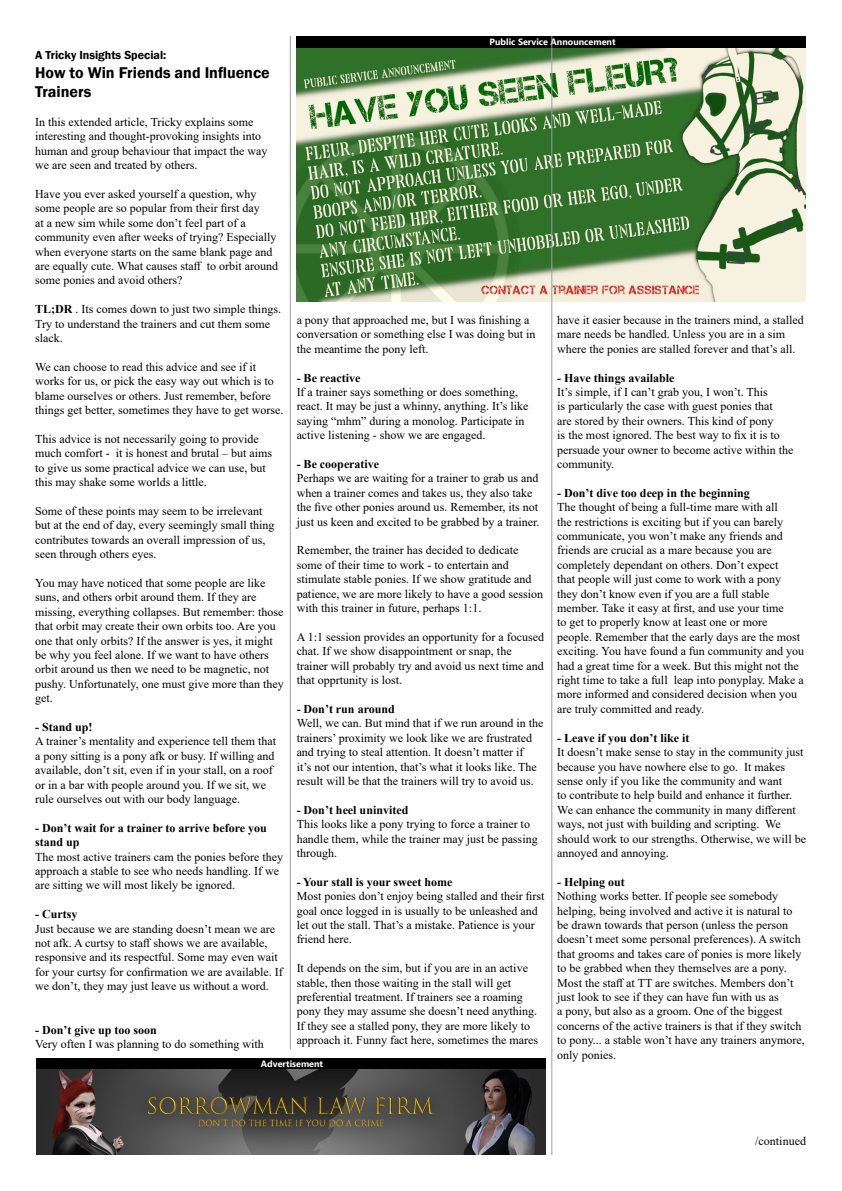
<style>
.page{position:relative;width:842px;height:1191px;background:#fff}
.page>*{position:absolute;margin:0;border:0;box-sizing:border-box;transform-origin:0 0}
.t1{font:600 16px/19.2px "Franklin Gothic";color:#000}
.t2{font:12px/14.4px "Times New Roman";color:#000}
.t3{font:700 12px/14.4px "Times New Roman";color:#000}
.t4{font:600 12px "Franklin Gothic";color:#000}
.t5{font:700 9px "Ebrima";color:#fff}
.s1{font-weight:700}
</style>
<div class="page">
<div style="left:36px;top:1058px;width:509px;height:11px;background:#000"></div>
<img style="left:297px;top:47px;width:509px;height:255px">
<div style="left:297px;top:36px;width:509px;height:11px;background:#000"></div>
<hr style="left:290px;top:36px;width:1px;height:1013px;background:#9c9e9f">
<hr style="left:551px;top:36px;width:1px;height:1119px;background:#9c9e9f">
<img style="left:36px;top:1069px;width:509px;height:85px">
<p class="t5" style="left:490px;top:35px;width:127px">Public Service Announcement</p>
<p class="t4" style="left:35px;top:47px;width:132px">A Tricky Insights Special:</p>
<h1 class="t1" style="left:35px;top:63px;width:236px">How to Win Friends and Influence<br>Trainers</h1>
<p class="t2" style="left:35px;top:114px;width:234px">In this extended article, Tricky explains some interesting and thought-provoking insights into human and group behaviour that impact the way we are seen and treated by others.</p>
<p class="t2" style="left:35px;top:186px;width:244px">Have you ever asked yourself a question, why some people are so popular from their first day<br>at a new sim while some don’t feel part of a community even after weeks of trying? Especially when everyone starts on the same blank page and are equally cute. What causes staff to orbit around some ponies and avoid others?</p>
<p class="t2" style="left:35px;top:302px;width:247px"><span class="s1">TL;DR</span> . Its comes down to just two simple things.<br>Try to understand the trainers and cut them some slack.</p>
<p class="t2" style="left:35px;top:359px;width:250px">We can choose to read this advice and see if it works for us, or pick the easy way out which is to blame ourselves or others. Just remember, before things get better, sometimes they have to get worse.</p>
<p class="t2" style="left:35px;top:431px;width:238px">This advice is not necessarily going to provide much comfort - it is honest and brutal – but aims to give us some practical advice we can use, but this may shake some worlds a little.</p>
<p class="t2" style="left:35px;top:503px;width:241px">Some of these points may seem to be irrelevant but at the end of day, every seemingly small thing contributes towards an overall impression of us, seen through others eyes.</p>
<p class="t2" style="left:35px;top:575px;width:250px">You may have noticed that some people are like suns, and others orbit around them. If they are missing, everything collapses. But remember: those that orbit may create their own orbits too. Are you one that only orbits? If the answer is yes, it might be why you feel alone. If we want to have others orbit around us then we need to be magnetic, not pushy. Unfortunately, one must give more than they get.</p>
<p class="t3" style="left:35px;top:719px;width:59px">- Stand up!</p>
<p class="t2" style="left:35px;top:734px;width:242px">A trainer’s mentality and experience tell them that a pony sitting is a pony afk or busy. If willing and available, don’t sit, even if in your stall, on a roof or in a bar with people around you. If we sit, we rule ourselves out with our body language.</p>
<p class="t3" style="left:35px;top:820px;width:233px">- Don’t wait for a trainer to arrive before you stand up</p>
<p class="t2" style="left:35px;top:849px;width:249px">The most active trainers cam the ponies before they approach a stable to see who needs handling. If we are sitting we will most likely be ignored.</p>
<p class="t3" style="left:35px;top:906px;width:44px">- Curtsy</p>
<p class="t2" style="left:35px;top:921px;width:249px">Just because we are standing doesn’t mean we are not afk. A curtsy to staff shows we are available, responsive and its respectful. Some may even wait for your curtsy for confirmation we are available. If we don’t, they may just leave us without a word.</p>
<p class="t3" style="left:35px;top:1022px;width:123px">- Don’t give up too soon</p>
<p class="t2" style="left:35px;top:1036px;width:230px">Very often I was planning to do something with</p>
<p class="t2" style="left:297px;top:312px;width:240px">a pony that approached me, but I was finishing a conversation or something else I was doing but in the meantime the pony left.</p>
<p class="t3" style="left:297px;top:370px;width:65px">- Be reactive</p>
<p class="t2" style="left:297px;top:384px;width:233px">If a trainer says something or does something, react. It may be just a whinny, anything. It’s like saying “mhm” during a monolog. Participate in active listening - show we are engaged.</p>
<p class="t3" style="left:297px;top:456px;width:84px">- Be cooperative</p>
<p class="t2" style="left:297px;top:471px;width:244px">Perhaps we are waiting for a trainer to grab us and when a trainer comes and takes us, they also take the five other ponies around us. Remember, its not just us keen and excited to be grabbed by a trainer.</p>
<p class="t2" style="left:297px;top:543px;width:248px">Remember, the trainer has decided to dedicate some of their time to work - to entertain and stimulate stable ponies. If we show gratitude and patience, we are more likely to have a good session with this trainer in future, perhaps 1:1.</p>
<p class="t2" style="left:297px;top:629px;width:249px">A 1:1 session provides an opportunity for a focused chat. If we show disappointment or snap, the trainer will probably try and avoid us next time and that opprtunity is lost.</p>
<p class="t3" style="left:297px;top:701px;width:100px">- Don’t run around</p>
<p class="t2" style="left:297px;top:715px;width:248px">Well, we can. But mind that if we run around in the trainers’ proximity we look like we are frustrated and trying to steal attention. It doesn’t matter if<br>it’s not our intention, that’s what it looks like. The result will be that the trainers will try to avoid us.</p>
<p class="t3" style="left:297px;top:802px;width:113px">- Don’t heel uninvited</p>
<p class="t2" style="left:297px;top:816px;width:242px">This looks like a pony trying to force a trainer to handle them, while the trainer may just be passing through.</p>
<p class="t3" style="left:297px;top:874px;width:157px">- Your stall is your sweet home</p>
<p class="t2" style="left:297px;top:888px;width:249px">Most ponies don’t enjoy being stalled and their first goal once logged in is usually to be unleashed and let out the stall. That’s a mistake. Patience is your friend here.</p>
<p class="t2" style="left:297px;top:960px;width:243px">It depends on the sim, but if you are in an active stable, then those waiting in the stall will get preferential treatment. If trainers see a roaming pony they may assume she doesn’t need anything.<br>If they see a stalled pony, they are more likely to approach it. Funny fact here, sometimes the mares</p>
<p class="t5" style="left:261px;top:1057px;width:64px">Advertisement</p>
<p class="t2" style="left:557px;top:312px;width:248px">have it easier because in the trainers mind, a stalled mare needs be handled. Unless you are in a sim where the ponies are stalled forever and that’s all.</p>
<p class="t3" style="left:557px;top:370px;width:119px">- Have things available</p>
<p class="t2" style="left:557px;top:384px;width:238px">It’s simple, if I can’t grab you, I won’t. This<br>is particularly the case with guest ponies that<br>are stored by their owners. This kind of pony<br>is the most ignored. The best way to fix it is to persuade your owner to become active within the community.</p>
<p class="t3" style="left:557px;top:485px;width:194px">- Don’t dive too deep in the beginning</p>
<p class="t2" style="left:557px;top:499px;width:248px">The thought of being a full-time mare with all<br>the restrictions is exciting but if you can barely communicate, you won’t make any friends and friends are crucial as a mare because you are completely dependant on others. Don’t expect<br>that people will just come to work with a pony they don’t know even if you are a full stable member. Take it easy at first, and use your time<br>to get to properly know at least one or more people. Remember that the early days are the most exciting. You have found a fun community and you had a great time for a week. But this might not the right time to take a full leap into ponyplay. Make a more informed and considered decision when you are truly committed and ready.</p>
<p class="t3" style="left:557px;top:730px;width:133px">- Leave if you don’t like it</p>
<p class="t2" style="left:557px;top:744px;width:250px">It doesn’t make sense to stay in the community just because you have nowhere else to go. It makes sense only if you like the community and want<br>to contribute to help build and enhance it further.<br>We can enhance the community in many different ways, not just with building and scripting. We should work to our strengths. Otherwise, we will be annoyed and annoying.</p>
<p class="t3" style="left:557px;top:874px;width:69px">- Helping out</p>
<p class="t2" style="left:557px;top:888px;width:249px">Nothing works better. If people see somebody helping, being involved and active it is natural to be drawn towards that person (unless the person doesn’t meet some personal preferences). A switch that grooms and takes care of ponies is more likely to be grabbed when they themselves are a pony.<br>Most the staff at TT are switches. Members don’t just look to see if they can have fun with us as<br>a pony, but also as a groom. One of the biggest concerns of the active trainers is that if they switch to pony... a stable won’t have any trainers anymore, only ponies.</p>
<p class="t2" style="left:755px;top:1133px;width:52px">/continued</p>
</div>
